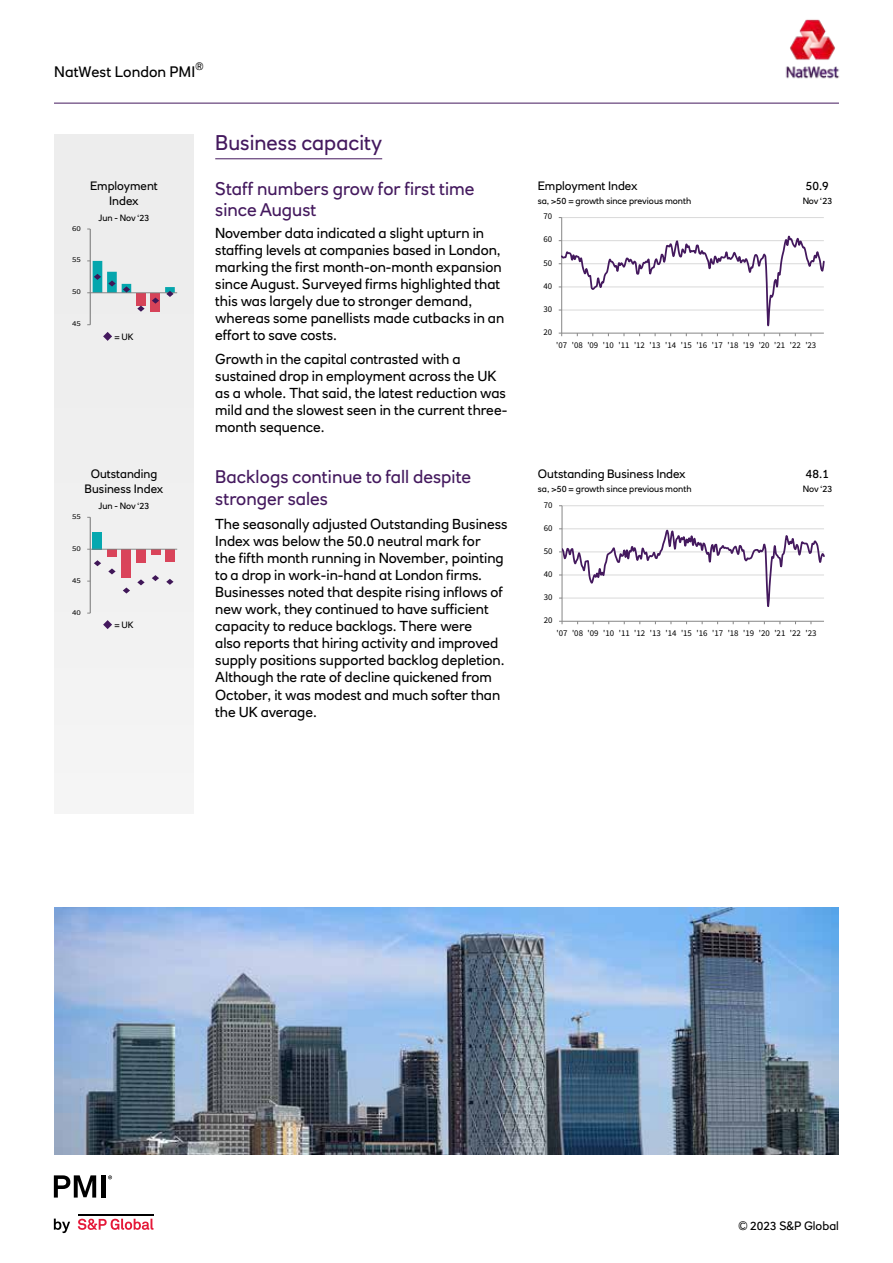
<style>
.page{position:relative;width:893px;height:1263px;background:#fff}
.page>*{position:absolute;margin:0;border:0;box-sizing:border-box;transform-origin:0 0}
.Section_header{font:21px "RN House Sans";color:#44195e}
.Body_copy{font:18px/21.6px "RN House Sans";color:#44195e}
.Body_subheader{font:18px/21.6px "RN House Sans";color:#44195e}
.t1{font:15px "RN House Sans";letter-spacing:.005em;color:#000}
.Body_copy-2{font:14.25px/17.1px "RN House Sans";color:#000}
.Body_subheader-2{font:14.25px/17.1px "RN House Sans";color:#000}
.Bar_title{font:12px/14.4px "RN House Sans";color:#000;text-align:center}
.Chart_title{font:12px "RN House Sans";color:#000}
.Latest_figure{font:12px "RN House Sans";color:#000}
.t2{font:10.5px "RN House Sans";color:#000}
.Axis_title{font:9px "RN House Sans";color:#000}
.Last_six_months{font:9px "RN House Sans";color:#000}
.Latest_month{font:9px "RN House Sans";letter-spacing:-.02em;color:#000}
.t3{font:8.85px "Source Sans Pro";letter-spacing:-.005em;color:#000}
.t4{font:7.5px "Source Sans Pro";letter-spacing:.005em;color:#000;scale:1.19 1}
.t5{font:7.35px "Source Sans Pro";letter-spacing:.005em;color:#000;scale:1.21 1}
</style>
<div class="page">
<hr style="left:54px;top:103px;width:785px;height:1px;background:#44195e">
<hr style="left:54px;top:1154px;width:785px;height:1px;background:#44195e">
<img style="left:785px;top:19px;width:55px;height:60px">
<svg style="left:54px;top:1218px;width:16px;height:15px"></svg>
<svg style="left:78px;top:1218px;width:75px;height:12px"></svg>
<hr style="left:78px;top:1213px;width:75px;height:2px;background:#000">
<svg style="left:54px;top:1175px;width:42px;height:22px"></svg>
<div style="left:101px;top:1175px;width:5px;height:22px;background:#000"></div>
<svg style="left:108px;top:1175px;width:4px;height:4px"></svg>
<div style="left:54px;top:134px;width:140px;height:680px;background:#ededed"></div>
<hr style="left:215px;top:159px;width:167px;height:1px;background:#44195e">
<hr style="left:562px;top:217px;width:262px;height:1px;background:#d9d9d9">
<hr style="left:561px;top:218px;width:1px;height:115px;background:#868686">
<svg style="left:559px;top:233px;width:265px;height:103px"></svg>
<hr style="left:90px;top:229px;width:1px;height:96px;background:#868686">
<hr style="left:90px;top:293px;width:87px;height:1px;background:#868686">
<svg style="left:87px;top:261px;width:88px;height:51px"></svg>
<hr style="left:562px;top:505px;width:262px;height:1px;background:#d9d9d9">
<hr style="left:562px;top:506px;width:1px;height:115px;background:#868686">
<hr style="left:562px;top:621px;width:262px;height:1px;background:#868686">
<svg style="left:559px;top:528px;width:266px;height:81px"></svg>
<div style="left:107px;top:549px;width:10px;height:7px;background:#d9445a"></div>
<div style="left:122px;top:549px;width:9px;height:28px;background:#d9445a"></div>
<div style="left:136px;top:549px;width:10px;height:14px;background:#d9445a"></div>
<div style="left:151px;top:549px;width:9px;height:6px;background:#d9445a"></div>
<div style="left:165px;top:549px;width:10px;height:12px;background:#d9445a"></div>
<div style="left:93px;top:532px;width:9px;height:17px;background:#05a8af"></div>
<hr style="left:90px;top:517px;width:1px;height:96px;background:#868686">
<hr style="left:90px;top:549px;width:87px;height:1px;background:#868686">
<svg style="left:94px;top:560px;width:7px;height:6px"></svg>
<svg style="left:108px;top:568px;width:8px;height:6px"></svg>
<svg style="left:123px;top:587px;width:7px;height:6px"></svg>
<svg style="left:137px;top:579px;width:8px;height:6px"></svg>
<svg style="left:152px;top:575px;width:7px;height:6px"></svg>
<svg style="left:166px;top:579px;width:8px;height:6px"></svg>
<svg style="left:103px;top:332px;width:9px;height:9px"></svg>
<svg style="left:103px;top:620px;width:9px;height:9px"></svg>
<img style="left:54px;top:908px;width:785px;height:246px">
<p class="t2" style="left:196px;top:59px;width:10px">®</p>
<p class="t1" style="left:54px;top:63px;width:143px">NatWest London PMI</p>
<p class="Bar_title" style="left:90px;top:179px;width:69px">Employment<br>Index</p>
<p class="t4" style="left:72px;top:223px;width:9px">60</p>
<p class="t4" style="left:72px;top:255px;width:9px">55</p>
<p class="t4" style="left:72px;top:287px;width:9px">50</p>
<p class="t4" style="left:72px;top:319px;width:9px">45</p>
<p class="Last_six_months" style="left:98px;top:212px;width:53px">Jun - Nov ‘23</p>
<p class="Last_six_months" style="left:114px;top:331px;width:21px">= UK</p>
<p class="Bar_title" style="left:85px;top:467px;width:80px">Outstanding<br>Business Index</p>
<p class="Last_six_months" style="left:98px;top:500px;width:53px">Jun - Nov ‘23</p>
<p class="t5" style="left:72px;top:512px;width:9px">55</p>
<p class="t5" style="left:72px;top:544px;width:9px">50</p>
<p class="t5" style="left:72px;top:576px;width:9px">45</p>
<p class="t5" style="left:72px;top:607px;width:9px">40</p>
<p class="Last_six_months" style="left:114px;top:619px;width:21px">= UK</p>
<p class="Section_header" style="left:215px;top:130px;width:168px">Business capacity</p>
<p class="Body_subheader" style="left:215px;top:177px;width:261px">Staff numbers grow for first time since August</p>
<p class="Body_subheader-2" style="left:215px;top:224px;width:291px">November data indicated a slight upturn in staffing levels at companies based in London, marking the first month-on-month expansion since August. Surveyed firms highlighted that this was largely due to stronger demand, whereas some panellists made cutbacks in an effort to save costs.</p>
<p class="Body_subheader-2" style="left:215px;top:350px;width:294px">Growth in the capital contrasted with a sustained drop in employment across the UK as a whole. That said, the latest reduction was mild and the slowest seen in the current three&shy;month sequence.</p>
<p class="Body_copy" style="left:215px;top:466px;width:257px">Backlogs continue to fall despite stronger sales</p>
<p class="Body_copy-2" style="left:215px;top:515px;width:294px">The seasonally adjusted Outstanding Business Index was below the 50.0 neutral mark for<br>the fifth month running in November, pointing to a drop in work-in-hand at London firms.<br>Businesses noted that despite rising inflows of new work, they continued to have sufficient capacity to reduce backlogs. There were<br>also reports that hiring activity and improved supply positions supported backlog depletion.<br>Although the rate of decline quickened from October, it was modest and much softer than the UK average.</p>
<p class="Chart_title" style="left:538px;top:178px;width:101px">Employment Index</p>
<p class="Axis_title" style="left:538px;top:195px;width:155px">sa, &gt;50 = growth since previous month</p>
<p class="t3" style="left:544px;top:211px;width:10px">70</p>
<p class="t3" style="left:544px;top:234px;width:10px">60</p>
<p class="t3" style="left:544px;top:257px;width:10px">50</p>
<p class="t3" style="left:544px;top:280px;width:10px">40</p>
<p class="t3" style="left:544px;top:303px;width:10px">30</p>
<p class="t3" style="left:544px;top:326px;width:10px">20</p>
<p class="Latest_figure" style="left:806px;top:178px;width:25px">50.9</p>
<p class="Latest_month" style="left:803px;top:195px;width:31px">Nov ‘23</p>
<p class="t3" style="left:556px;top:340px;width:262px">'07 '08 '09 '10 '11 '12 '13 '14 '15 '16 '17 '18 '19 '20 '21 '22 '23</p>
<p class="Chart_title" style="left:538px;top:467px;width:149px">Outstanding Business Index</p>
<p class="Axis_title" style="left:538px;top:483px;width:155px">sa, &gt;50 = growth since previous month</p>
<p class="t3" style="left:544px;top:499px;width:10px">70</p>
<p class="t3" style="left:544px;top:522px;width:10px">60</p>
<p class="t3" style="left:544px;top:545px;width:10px">50</p>
<p class="t3" style="left:544px;top:568px;width:10px">40</p>
<p class="t3" style="left:544px;top:591px;width:10px">30</p>
<p class="t3" style="left:544px;top:615px;width:10px">20</p>
<p class="Latest_figure" style="left:806px;top:467px;width:25px">48.1</p>
<p class="Latest_month" style="left:803px;top:483px;width:31px">Nov ‘23</p>
<p class="t3" style="left:556px;top:628px;width:261px">'07 '08 '09 '10 '11 '12 '13 '14 '15 '16 '17 '18 '19 '20 '21 '22 '23</p>
<p class="Bar_title" style="left:739px;top:1218px;width:102px">© 2023 S&amp;P Global</p>
</div>
